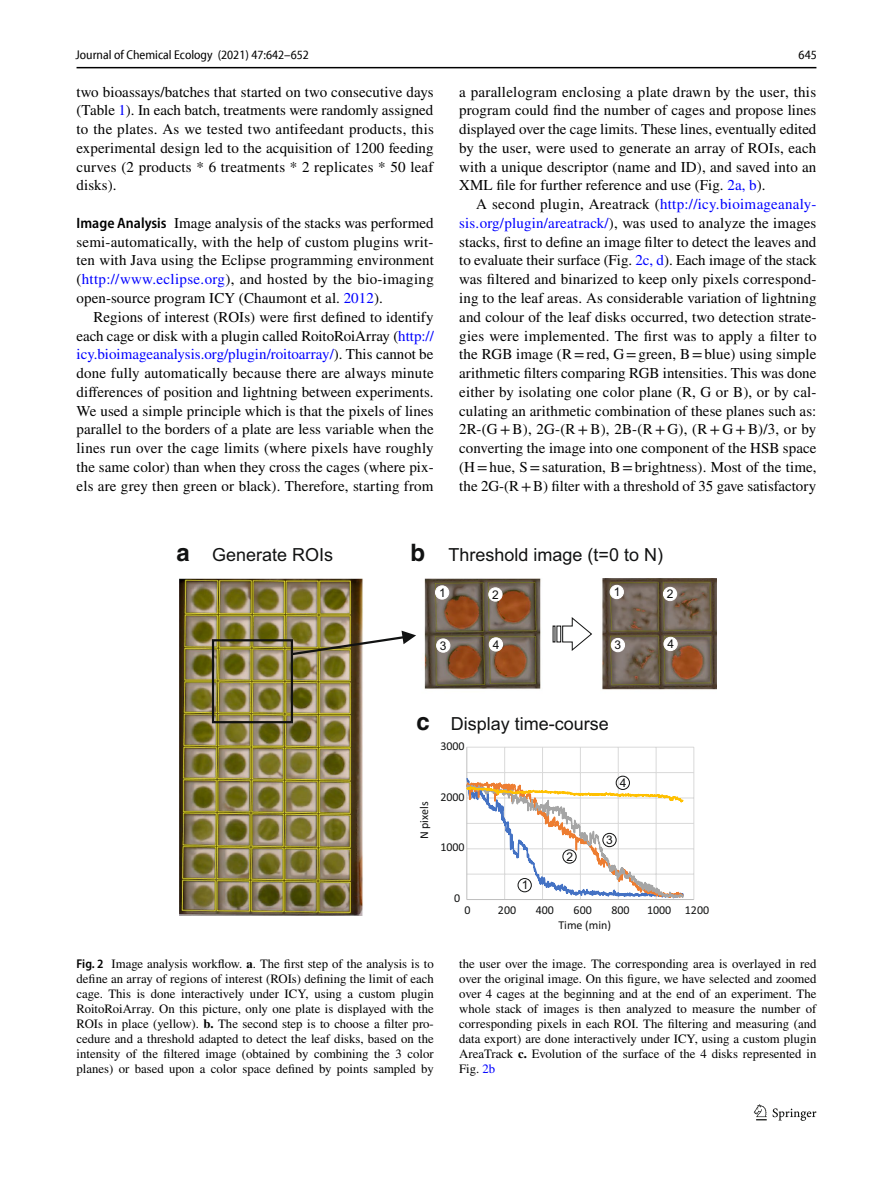
<style>
.page{position:relative;width:893px;height:1187px;background:#fff}
.page>*{position:absolute;margin:0;border:0;box-sizing:border-box;transform-origin:0 0}
.t1{font:24px "Helvetica Bold 2";color:#111212}
.t2{font:18px "Arial MT2";color:#111212}
.t3{font:15px/18.8px "STIX";letter-spacing:.005em;color:#000;text-align:justify}
.t4{font:12.75px/15px "STIX";color:#000;text-align:justify}
.t5{font:semi-condensed 12.75px "Myriad Pro Unic";color:#000}
.t6{font:12px "Calibri";color:#111212}
.t7{font:12px "Arial MT2";color:#111212}
.s1{color:#00f}
.s2{font-family:"Myriad Pro";font-weight:600;font-stretch:semi-condensed}
.s3{font-family:"Helvetica Bold 2";font-size:24px}
.s4{font-weight:700}
</style>
<div class="page">
<hr style="left:77px;top:67px;width:739px;height:1px;background:#000">
<img style="left:180px;top:578px;width:536px;height:337px">
<svg style="left:553px;top:617px;width:39px;height:34px"></svg>
<hr style="left:693px;top:747px;width:1px;height:152px;background:#d9d9d9">
<hr style="left:467px;top:746px;width:227px;height:1px;background:#d9d9d9">
<hr style="left:467px;top:772px;width:227px;height:1px;background:#d9d9d9">
<hr style="left:467px;top:797px;width:227px;height:1px;background:#d9d9d9">
<hr style="left:467px;top:823px;width:227px;height:1px;background:#d9d9d9">
<hr style="left:467px;top:848px;width:227px;height:1px;background:#d9d9d9">
<hr style="left:467px;top:873px;width:227px;height:1px;background:#d9d9d9">
<hr style="left:467px;top:899px;width:227px;height:1px;background:#bfbfbf">
<svg style="left:465px;top:713px;width:219px;height:28px"></svg>
<div style="left:435px;top:585px;width:14px;height:14px;background:#fff;border-radius:50%"></div>
<div style="left:435px;top:585px;width:14px;height:14px;border:1px solid #fff;border-radius:50%"></div>
<div style="left:437px;top:639px;width:13px;height:13px;background:#fff;border-radius:50%"></div>
<div style="left:436px;top:638px;width:14px;height:14px;border:1px solid #fff;border-radius:50%"></div>
<div style="left:489px;top:587px;width:13px;height:14px;background:#fff;border-radius:50%"></div>
<div style="left:488px;top:587px;width:14px;height:14px;border:1px solid #fff;border-radius:50%"></div>
<div style="left:663px;top:587px;width:14px;height:13px;background:#fff;border-radius:50%"></div>
<div style="left:663px;top:587px;width:14px;height:14px;border:1px solid #fff;border-radius:50%"></div>
<div style="left:610px;top:585px;width:13px;height:13px;background:#fff;border-radius:50%"></div>
<div style="left:610px;top:585px;width:14px;height:14px;border:1px solid #fff;border-radius:50%"></div>
<div style="left:489px;top:637px;width:14px;height:14px;background:#fff;border-radius:50%"></div>
<div style="left:489px;top:637px;width:14px;height:14px;border:1px solid #fff;border-radius:50%"></div>
<div style="left:611px;top:638px;width:13px;height:13px;background:#fff;border-radius:50%"></div>
<div style="left:611px;top:638px;width:14px;height:14px;border:1px solid #fff;border-radius:50%"></div>
<div style="left:664px;top:637px;width:13px;height:13px;background:#fff;border-radius:50%"></div>
<div style="left:664px;top:637px;width:13px;height:13px;border:1px solid #fff;border-radius:50%"></div>
<svg style="left:465px;top:741px;width:220px;height:174px"></svg>
<img style="left:211px;top:630px;width:205px;height:94px">
<svg style="left:754px;top:1104px;width:13px;height:16px"></svg>
<svg style="left:773px;top:1108px;width:43px;height:12px"></svg>
<p class="t5" style="left:76px;top:50px;width:235px">Journal of Chemical Ecology (2021) 47:642–652</p>
<p class="t5" style="left:799px;top:50px;width:20px">645</p>
<p class="t3" style="left:77px;top:83px;width:359px">two bioassays/batches that started on two consecutive days (Table <span class="s1">1</span>). In each batch, treatments were randomly assigned to the plates. As we tested two antifeedant products, this experimental design led to the acquisition of 1200 feeding curves (2 products * 6 treatments * 2 replicates * 50 leaf disks).</p>
<p class="t3" style="left:77px;top:214px;width:359px"><span class="s2">Image Analysis</span> Image analysis of the stacks was performed semi-automatically, with the help of custom plugins writ&shy;ten with Java using the Eclipse programming environment (<span class="s1">http://www.eclipse.org</span>), and hosted by the bio-imaging open-source program ICY (Chaumont et al. <span class="s1">2012</span>).</p>
<p class="t3" style="left:77px;top:308px;width:359px;text-indent:17px">Regions of interest (ROIs) were first defined to identify each cage or disk with a plugin called RoitoRoiArray (<span class="s1">http:// icy.bioimageanalysis.org/plugin/roitoarray/</span>). This cannot be done fully automatically because there are always minute differences of position and lightning between experiments.<br>We used a simple principle which is that the pixels of lines parallel to the borders of a plate are less variable when the lines run over the cage limits (where pixels have roughly the same color) than when they cross the cages (where pix&shy;els are grey then green or black). Therefore, starting from</p>
<p class="t3" style="left:459px;top:83px;width:359px">a parallelogram enclosing a plate drawn by the user, this program could find the number of cages and propose lines displayed over the cage limits. These lines, eventually edited by the user, were used to generate an array of ROIs, each with a unique descriptor (name and ID), and saved into an XML file for further reference and use (Fig. <span class="s1">2a, b</span>).</p>
<p class="t3" style="left:459px;top:196px;width:359px;text-indent:17px">A second plugin, Areatrack (<span class="s1">http://icy.bioimageanaly&shy;sis.org/plugin/areatrack/</span>), was used to analyze the images stacks, first to define an image filter to detect the leaves and to evaluate their surface (Fig. <span class="s1">2c, d</span>). Each image of the stack was filtered and binarized to keep only pixels correspond&shy;ing to the leaf areas. As considerable variation of lightning and colour of the leaf disks occurred, two detection strate&shy;gies were implemented. The first was to apply a filter to the RGB image (R=red, G=green, B=blue) using simple arithmetic filters comparing RGB intensities. This was done either by isolating one color plane (R, G or B), or by cal&shy;culating an arithmetic combination of these planes such as:<br>2R-(G +B), 2G-(R+B), 2B-(R+ G), (R+ G +B)/3, or by converting the image into one component of the HSB space (H=hue, S=saturation, B=brightness). Most of the time, the 2G-(R+B) filter with a threshold of 35 gave satisfactory</p>
<p class="t2" style="left:176px;top:542px;width:158px"><span class="s3">a</span> Generate ROIs</p>
<h1 class="t1" style="left:411px;top:538px;width:16px">b</h1>
<p class="t2" style="left:449px;top:542px;width:216px">Threshold image (t=0 to N)</p>
<p class="t7" style="left:439px;top:584px;width:8px">1</p>
<p class="t7" style="left:492px;top:586px;width:8px">2</p>
<p class="t7" style="left:614px;top:583px;width:8px">1</p>
<p class="t7" style="left:667px;top:585px;width:8px">2</p>
<p class="t7" style="left:440px;top:637px;width:8px">3</p>
<p class="t7" style="left:493px;top:636px;width:8px">4</p>
<p class="t7" style="left:615px;top:636px;width:8px">3</p>
<p class="t7" style="left:667px;top:635px;width:8px">4</p>
<h1 class="t1" style="left:416px;top:707px;width:15px">c</h1>
<p class="t2" style="left:451px;top:711px;width:159px">Display time-course</p>
<p class="t6" style="left:440px;top:737px;width:26px">3000</p>
<p class="t6" style="left:416px;top:839px;width:39px;rotate:-90deg">N pixels</p>
<p class="t6" style="left:440px;top:788px;width:26px">2000</p>
<p class="t6" style="left:440px;top:839px;width:26px">1000</p>
<p class="t6" style="left:454px;top:889px;width:8px">0</p>
<p class="t7" style="left:522px;top:876px;width:8px">1</p>
<p class="t7" style="left:566px;top:848px;width:8px">2</p>
<p class="t7" style="left:620px;top:774px;width:8px">4</p>
<p class="t7" style="left:606px;top:831px;width:8px">3</p>
<p class="t6" style="left:465px;top:901px;width:8px">0</p>
<p class="t6" style="left:498px;top:901px;width:20px">200</p>
<p class="t6" style="left:536px;top:901px;width:20px">400</p>
<p class="t6" style="left:574px;top:901px;width:20px">600</p>
<p class="t6" style="left:611px;top:901px;width:20px">800</p>
<p class="t6" style="left:647px;top:901px;width:64px">1000 1200</p>
<p class="t6" style="left:558px;top:916px;width:54px">Time (min)</p>
<p class="t4" style="left:77px;top:956px;width:359px"><span class="s2">Fig. 2</span> Image analysis workflow. <span class="s4">a</span>. The first step of the analysis is to define an array of regions of interest (ROIs) defining the limit of each cage. This is done interactively under ICY, using a custom plugin RoitoRoiArray. On this picture, only one plate is displayed with the ROIs in place (yellow). <span class="s4">b.</span> The second step is to choose a filter pro&shy;cedure and a threshold adapted to detect the leaf disks, based on the intensity of the filtered image (obtained by combining the 3 color planes) or based upon a color space defined by points sampled by</p>
<p class="t4" style="left:459px;top:956px;width:359px">the user over the image. The corresponding area is overlayed in red over the original image. On this figure, we have selected and zoomed over 4 cages at the beginning and at the end of an experiment. The whole stack of images is then analyzed to measure the number of corresponding pixels in each ROI. The filtering and measuring (and data export) are done interactively under ICY, using a custom plugin AreaTrack <span class="s4">c.</span> Evolution of the surface of the 4 disks represented in Fig. <span class="s1">2b</span></p>
</div>
